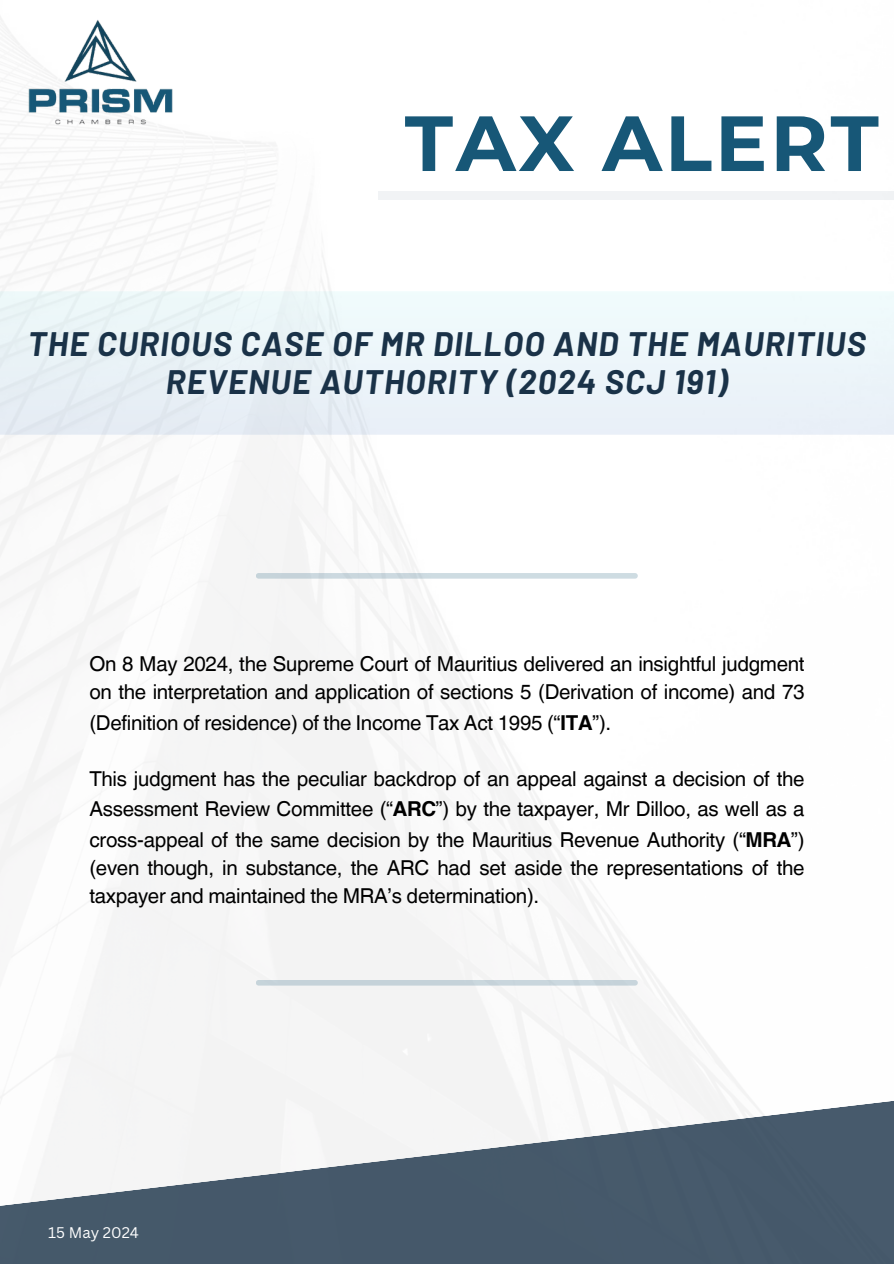
<style>
.page{position:relative;width:894px;height:1264px;background:#fff}
.page>*{position:absolute;margin:0;border:0;box-sizing:border-box;transform-origin:0 0}
.t1{font:700 78px "Montserrat";letter-spacing:.035em;color:#175777}
.t2{font:italic 700 33.15px/38.2px "Barlow";letter-spacing:.035em;color:#1a3248;text-align:center}
.t3{font:20.55px/28.2px "Helvetica World";letter-spacing:-.015em;color:#000}
.t4{font:15px "Canva Sans";color:#fff}
.s1{font-weight:700}
</style>
<div class="page">
<img style="left:0;top:15px;width:220px;height:129px">
<svg style="left:0;top:291px;width:893px;height:144px;fill:#ebf4f9"></svg>
<svg style="left:0;top:1094px;width:893px;height:169px;fill:#475a6b"></svg>
<div style="left:378px;top:191px;width:515px;height:8px;background:#f1f3f5"></div>
<svg style="left:256px;top:979px;width:381px;height:6px"></svg>
<svg style="left:256px;top:573px;width:381px;height:5px;background:#cbd9df"></svg>
<h1 class="t1" style="left:404px;top:95px;width:475px">TAX ALERT</h1>
<h2 class="t2" style="left:28px;top:324px;width:839px">THE CURIOUS CASE OF MR DILLOO AND THE MAURITIUS<br>REVENUE AUTHORITY (2024 SCJ 191)</h2>
<h3 class="t3" style="left:89px;top:650px;width:716px">On 8 May 2024, the Supreme Court of Mauritius delivered an insightful judgment on the interpretation and application of sections 5 (Derivation of income) and 73</h3>
<h3 class="t3" style="left:89px;top:708px;width:523px">(Definition of residence) of the Income Tax Act 1995 (“<span class="s1">ITA</span>”).</h3>
<h3 class="t3" style="left:89px;top:763px;width:716px;line-height:30.3px;text-align:justify">This judgment has the peculiar backdrop of an appeal against a decision of the Assessment Review Committee (“<span class="s1">ARC</span>”) by the taxpayer, Mr Dilloo, as well as a cross-appeal of the same decision by the Mauritius Revenue Authority (“<span class="s1">MRA</span>”)</h3>
<h3 class="t3" style="left:89px;top:853px;width:716px">(even though, in substance, the ARC had set aside the representations of the taxpayer and maintained the MRA’s determination).</h3>
<p class="t4" style="left:48px;top:1222px;width:92px">15 May 2024</p>
</div>
